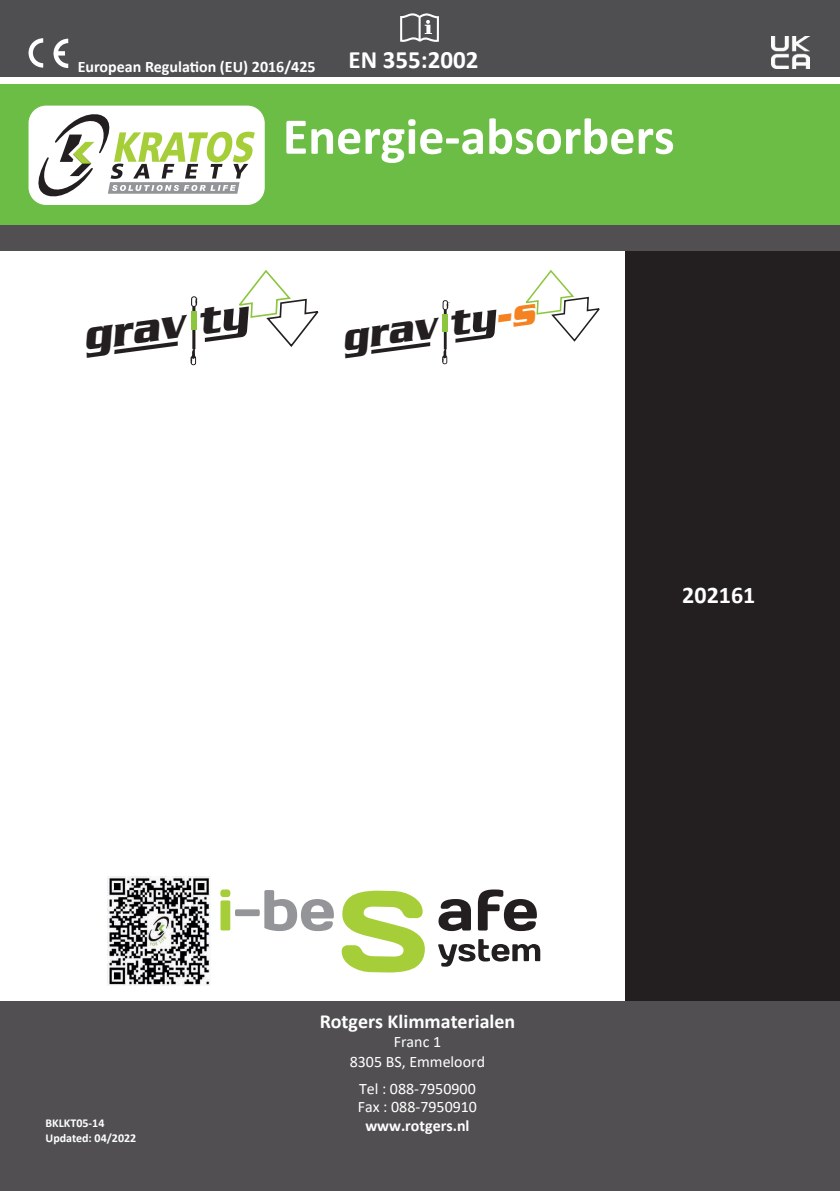
<style>
.page{position:relative;width:840px;height:1191px;background:#fff}
.page>*{position:absolute;margin:0;border:0;box-sizing:border-box;transform-origin:0 0}
.t1{font:700 52px "Calibri";color:#fff}
.t2{font:italic 700 45.4px "Serpentine";color:#231f20;scale:.86 1}
.t3{font:italic 700 42.2px "Serpentine";color:#231f20;scale:.86 1}
.t4{font:700 25px "Calibri";color:#fff}
.t5{font:700 24px "Calibri";color:#fff}
.t6{font:700 20px "Calibri";color:#fff}
.t7{font:16px/19.4px "Calibri";color:#fff;text-align:center}
.t8{font:700 16px "Calibri";color:#fff}
.t9{font:700 16px "Calibri";color:#fff}
.t10{font:700 12px/14.4px "Calibri";color:#fff}
.s1{color:#f58220}
</style>
<div class="page">
<div style="left:625px;top:251px;width:214px;height:751px;background:#231f20"></div>
<div style="left:0;top:1001px;width:839px;height:190px;background:#514f52"></div>
<div style="left:0;top:0;width:839px;height:77px;background:#4f4f52"></div>
<div style="left:0;top:85px;width:839px;height:140px;background:#6cbd45"></div>
<div style="left:0;top:225px;width:839px;height:25px;background:#514f52"></div>
<svg style="left:400px;top:13px;width:38px;height:29px"></svg>
<svg style="left:29px;top:38px;width:39px;height:30px"></svg>
<div style="left:29px;top:106px;width:235px;height:99px;background:#fff;border-radius:18px"></div>
<svg style="left:33px;top:107px;width:222px;height:96px"></svg>
<img style="left:108px;top:876px;width:102px;height:109px">
<svg style="left:220px;top:889px;width:114px;height:42px"></svg>
<svg style="left:438px;top:889px;width:98px;height:42px"></svg>
<svg style="left:341px;top:890px;width:83px;height:82px"></svg>
<svg style="left:438px;top:939px;width:102px;height:27px"></svg>
<svg style="left:114px;top:270px;width:204px;height:95px"></svg>
<div style="left:191px;top:311px;width:5px;height:19px;background:#8bc63e"></div>
<svg style="left:525px;top:270px;width:74px;height:72px"></svg>
<svg style="left:371px;top:300px;width:125px;height:64px"></svg>
<div style="left:442px;top:314px;width:5px;height:17px;background:#8bc63e"></div>
<img style="left:771px;top:36px;width:38px;height:32px">
<p class="t8" style="left:78px;top:56px;width:239px">European Regulation (EU) 2016/425</p>
<h3 class="t4" style="left:348px;top:44px;width:131px">EN 355:2002</h3>
<h1 class="t1" style="left:282px;top:103px;width:393px">Energie-absorbers</h1>
<h2 class="t2" style="left:79px;top:310px;width:161px;rotate:-8deg">grav t</h2>
<h3 class="t3" style="left:338px;top:313px;width:227px;rotate:-8deg">grav t <span class="s1">-s</span></h3>
<h3 class="t5" style="left:682px;top:578px;width:75px">202161</h3>
<p class="t10" style="left:46px;top:1116px;width:92px">BKLKT05-14<br>Updated: 04/2022</p>
<p class="t6" style="left:319px;top:1007px;width:197px">Rotgers Klimmaterialen</p>
<p class="t7" style="left:349px;top:1032px;width:137px">Franc 1<br>8305 BS, Emmeloord</p>
<p class="t7" style="left:357px;top:1079px;width:121px;line-height:17.4px;text-align:left">Tel : 088‐7950900<br>Fax : 088‐7950910</p>
<p class="t9" style="left:365px;top:1114px;width:106px">www.rotgers.nl</p>
</div>
